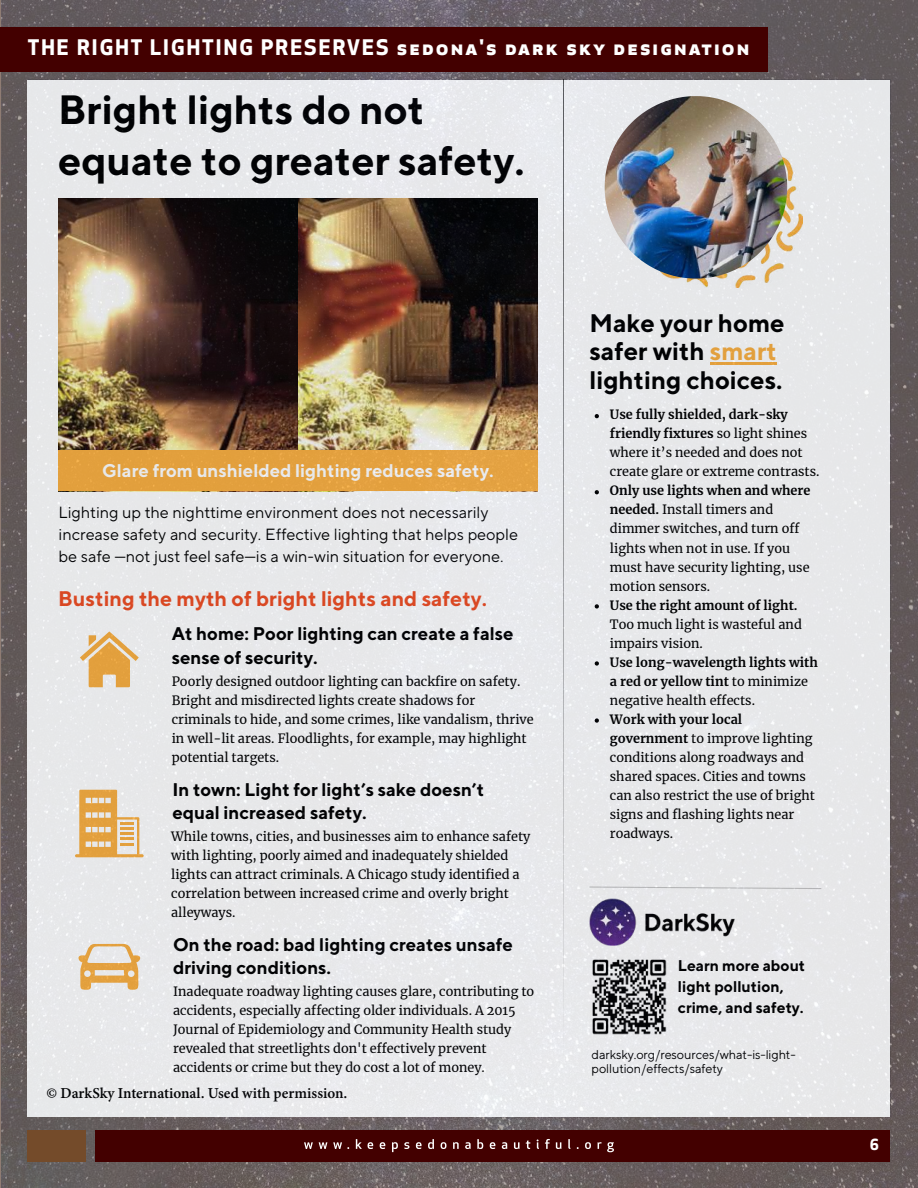
<style>
.page{position:relative;width:918px;height:1188px;background:#fff}
.page>*{position:absolute;margin:0;border:0;box-sizing:border-box;transform-origin:0 0}
.t1{font:700 40.8px/50.7px "TT Norms";color:#000}
.t2{font:700 25.35px/28.5px "TT Norms";color:#000}
.t3{font:700 21.15px "TT Norms";color:#ef4d22}
.t4{font:700 21px "Apex New";letter-spacing:.1em;color:#fff}
.t5{font:700 18.3px/23.2px "TT Norms";color:#000}
.t6{font:700 18.3px "TT Norms";color:#fff}
.t7{font:700 16.5px "Adobe Devanagari";color:#000}
.t8{font:16.2px/22.2px "TT Norms Pro";color:#000}
.t9{font:700 15.45px/21.1px "TT Norms";color:#000}
.t10{font:700 15px "Apex New";color:#fff}
.t11{font:12.75px/19px "Merriweather";color:#000}
.t12{font:700 12.75px/19px "Merriweather";color:#000}
.t13{font:12.75px/14.9px "TT Norms";letter-spacing:-.01em;color:#000}
.s1{color:#faaf40}
.s2{font-weight:700}
.s3{font-weight:400}
</style>
<div class="page">
<img style="left:1px;top:0;width:917px;height:1188px">
<div style="left:0;top:27px;width:768px;height:44px;background:#430000"></div>
<div style="left:95px;top:1131px;width:795px;height:31px;background:#430000"></div>
<svg style="left:304px;top:1139px;width:310px;height:13px"></svg>
<div style="left:27px;top:1131px;width:59px;height:31px;background:#744b2a"></div>
<img style="left:28px;top:80px;width:863px;height:1037px">
<h3 class="t4" style="left:28px;top:32px;width:723px">THE RIGHT LIGHTING PRESERVES sedona's dark sky designation</h3>
<h1 class="t1" style="left:58px;top:84px;width:468px">Bright lights do not equate to greater safety.</h1>
<h3 class="t6" style="left:102px;top:459px;width:393px">Glare from unshielded lighting reduces safety.</h3>
<p class="t8" style="left:59px;top:501px;width:461px">Lighting up the nighttime environment does not necessarily increase safety and security. Effective lighting that helps people be safe —not just feel safe—is a win-win situation for everyone.</p>
<h3 class="t3" style="left:58px;top:586px;width:430px">Busting the myth of bright lights and safety.</h3>
<h3 class="t5" style="left:172px;top:622px;width:343px">At home: Poor lighting can create a false sense of security.</h3>
<p class="t11" style="left:172px;top:671px;width:363px">Poorly designed outdoor lighting can backfire on safety.<br>Bright and misdirected lights create shadows for criminals to hide, and some crimes, like vandalism, thrive in well-lit areas. Floodlights, for example, may highlight potential targets.</p>
<h3 class="t5" style="left:172px;top:777px;width:313px">In town: Light for light’s sake doesn’t equal increased safety.</h3>
<p class="t11" style="left:171px;top:826px;width:361px">While towns, cities, and businesses aim to enhance safety with lighting, poorly aimed and inadequately shielded lights can attract criminals. A Chicago study identified a correlation between increased crime and overly bright alleyways.</p>
<h3 class="t5" style="left:173px;top:932px;width:342px">On the road: bad lighting creates unsafe driving conditions.</h3>
<p class="t11" style="left:173px;top:981px;width:363px">Inadequate roadway lighting causes glare, contributing to accidents, especially affecting older individuals. A 2015<br>Journal of Epidemiology and Community Health study revealed that streetlights don't effectively prevent accidents or crime but they do cost a lot of money.</p>
<p class="t7" style="left:46px;top:1084px;width:302px">© DarkSky International. Used with permission.</p>
<h2 class="t2" style="left:589px;top:308px;width:197px">Make your home safer with <span class="s1">smart </span>lighting choices.</h2>
<p class="t11" style="left:610px;top:405px;width:211px"><span class="s2">Use fully shielded, dark-sky friendly fixtures</span> so light shines where it’s needed and does not create glare or extreme contrasts.</p>
<p class="t11" style="left:610px;top:481px;width:202px"><span class="s2">Only use lights when and where needed.</span> Install timers and dimmer switches, and turn off lights when not in use. If you must have security lighting, use motion sensors.</p>
<p class="t12" style="left:610px;top:595px;width:189px">Use the right amount of light.</p>
<p class="t11" style="left:610px;top:614px;width:193px">Too much light is wasteful and impairs vision.</p>
<p class="t12" style="left:610px;top:652px;width:209px">Use long-wavelength lights with a red or yellow tint <span class="s3">to minimize negative health effects.</span></p>
<p class="t11" style="left:610px;top:709px;width:206px"><span class="s2">Work with your local government</span> to improve lighting conditions along roadways and shared spaces. Cities and towns can also restrict the use of bright signs and flashing lights near roadways.</p>
<p class="t9" style="left:678px;top:955px;width:129px">Learn more about light pollution, crime, and safety.</p>
<p class="t13" style="left:592px;top:1046px;width:206px">darksky.org/resources/what-is-light&shy;pollution/effects/safety</p>
<p class="t10" style="left:870px;top:1134px;width:11px">6</p>
</div>
